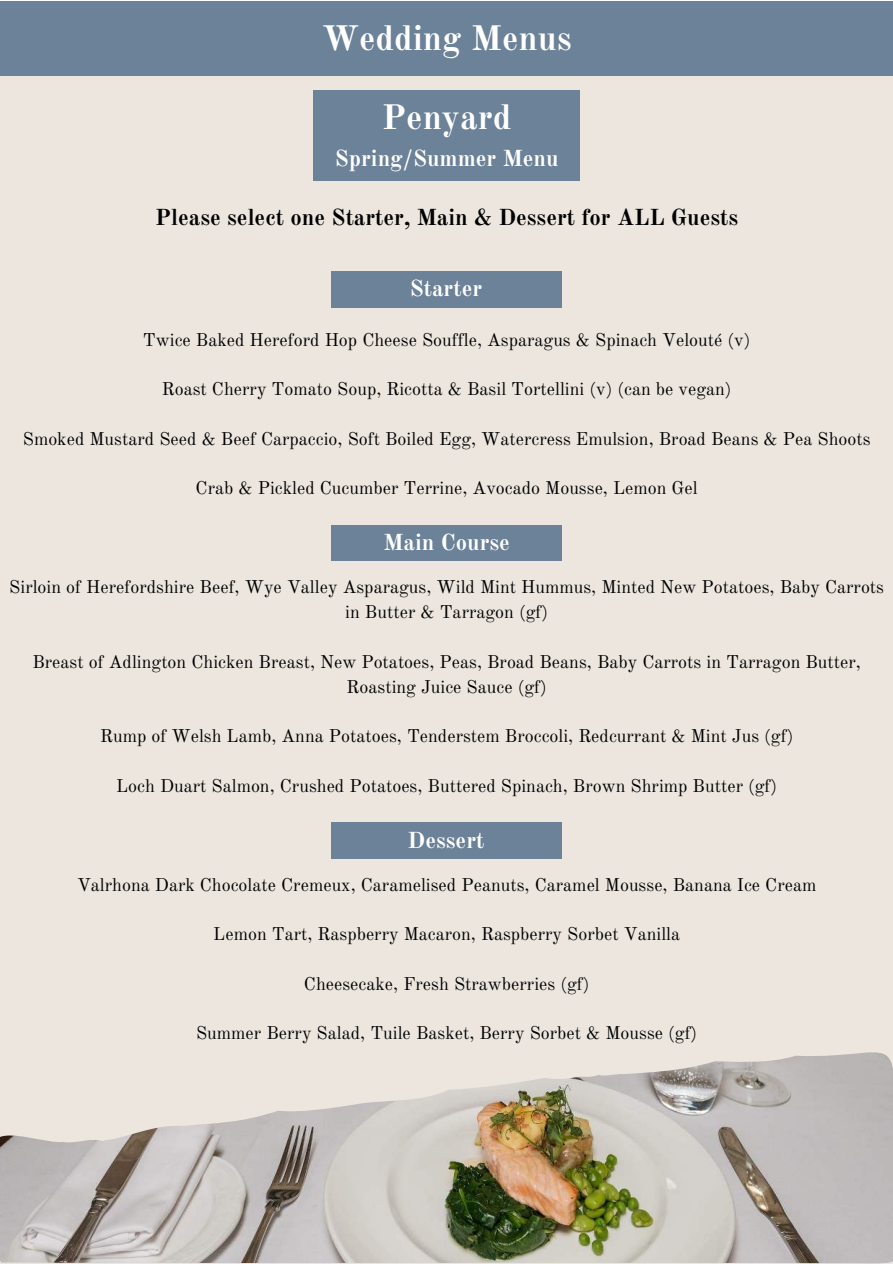
<style>
.page{position:relative;width:893px;height:1264px;background:#fff}
.page>*{position:absolute;margin:0;border:0;box-sizing:border-box;transform-origin:0 0}
.t1{font:700 34.65px "Old Standard";color:#fff}
.t2{font:700 22.65px "Old Standard";color:#000}
.t3{font:700 22.65px "Old Standard";color:#fff}
.t4{font:18px/24.8px "Old Standard";color:#000;text-align:center}
</style>
<div class="page">
<div style="left:0;top:1px;width:892px;height:75px;background:#6c8298"></div>
<div style="left:0;top:76px;width:892px;height:1187px;background:#ece6df"></div>
<img style="left:0;top:1052px;width:892px;height:211px">
<div style="left:313px;top:90px;width:266px;height:91px;background:#6c8298"></div>
<div style="left:331px;top:271px;width:230px;height:36px;background:#6c8298"></div>
<div style="left:331px;top:822px;width:230px;height:36px;background:#6c8298"></div>
<div style="left:331px;top:525px;width:231px;height:36px;background:#6c8298"></div>
<h1 class="t1" style="left:322px;top:17px;width:251px">Wedding Menus</h1>
<h1 class="t1" style="left:382px;top:96px;width:131px">Penyard</h1>
<p class="t3" style="left:335px;top:144px;width:225px">Spring/Summer Menu</p>
<p class="t2" style="left:155px;top:203px;width:584px">Please select one Starter, Main &amp; Dessert for ALL Guests</p>
<p class="t3" style="left:410px;top:274px;width:74px">Starter</p>
<p class="t4" style="left:143px;top:327px;width:609px">Twice Baked Hereford Hop Cheese Souffle, Asparagus &amp; Spinach Velouté (v)</p>
<p class="t4" style="left:162px;top:377px;width:571px">Roast Cherry Tomato Soup, Ricotta &amp; Basil Tortellini (v) (can be vegan)</p>
<p class="t4" style="left:23px;top:426px;width:849px">Smoked Mustard Seed &amp; Beef Carpaccio, Soft Boiled Egg, Watercress Emulsion, Broad Beans &amp; Pea Shoots</p>
<p class="t4" style="left:196px;top:476px;width:503px">Crab &amp; Pickled Cucumber Terrine, Avocado Mousse, Lemon Gel</p>
<p class="t3" style="left:383px;top:528px;width:128px">Main Course</p>
<p class="t4" style="left:9px;top:575px;width:876px">Sirloin of Herefordshire Beef, Wye Valley Asparagus, Wild Mint Hummus, Minted New Potatoes, Baby Carrots in Butter &amp; Tarragon (gf)</p>
<p class="t4" style="left:32px;top:649px;width:830px">Breast of Adlington Chicken Breast, New Potatoes, Peas, Broad Beans, Baby Carrots in Tarragon Butter,<br>Roasting Juice Sauce (gf)</p>
<p class="t4" style="left:100px;top:723px;width:694px">Rump of Welsh Lamb, Anna Potatoes, Tenderstem Broccoli, Redcurrant &amp; Mint Jus (gf)</p>
<p class="t4" style="left:116px;top:773px;width:662px">Loch Duart Salmon, Crushed Potatoes, Buttered Spinach, Brown Shrimp Butter (gf)</p>
<p class="t3" style="left:407px;top:826px;width:78px">Dessert</p>
<p class="t4" style="left:77px;top:872px;width:740px">Valrhona Dark Chocolate Cremeux, Caramelised Peanuts, Caramel Mousse, Banana Ice Cream</p>
<p class="t4" style="left:213px;top:921px;width:468px">Lemon Tart, Raspberry Macaron, Raspberry Sorbet Vanilla</p>
<p class="t4" style="left:304px;top:971px;width:287px">Cheesecake, Fresh Strawberries (gf)</p>
<p class="t4" style="left:196px;top:1020px;width:502px">Summer Berry Salad, Tuile Basket, Berry Sorbet &amp; Mousse (gf)</p>
</div>
